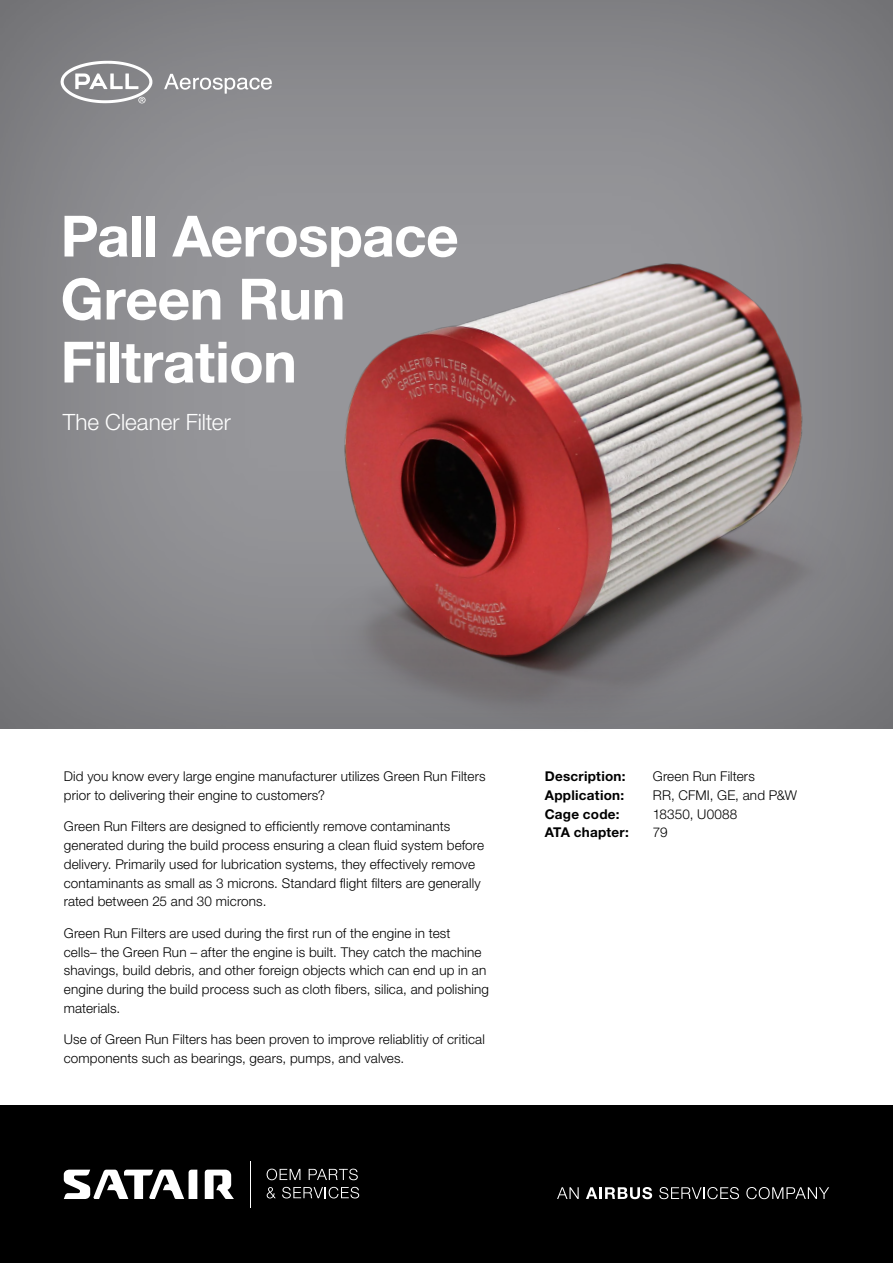
<style>
.page{position:relative;width:893px;height:1263px;background:#fff}
.page>*{position:absolute;margin:0;border:0;box-sizing:border-box;transform-origin:0 0}
.t1{font:700 57px/63px "Helvetica Neue LT Std";letter-spacing:-.01em;color:#fff}
.t2{font:300 22.5px "Helvetica Neue LT Std";color:#fff}
.t3{font:300 13.5px/18.8px "Helvetica Neue LT Std";letter-spacing:.01em;color:#000}
.t4{font:700 13.5px "Helvetica Neue LT Std";letter-spacing:.02em;color:#000}
</style>
<div class="page">
<div style="left:0;top:1105px;width:893px;height:158px;background:#000"></div>
<svg style="left:557px;top:1187px;width:22px;height:12px"></svg>
<svg style="left:586px;top:1187px;width:66px;height:12px"></svg>
<svg style="left:659px;top:1187px;width:80px;height:12px"></svg>
<svg style="left:746px;top:1187px;width:83px;height:12px"></svg>
<svg style="left:205px;top:1169px;width:29px;height:30px"></svg>
<svg style="left:64px;top:1169px;width:133px;height:30px"></svg>
<svg style="left:267px;top:1168px;width:33px;height:12px"></svg>
<svg style="left:309px;top:1168px;width:49px;height:12px"></svg>
<svg style="left:267px;top:1187px;width:9px;height:11px"></svg>
<svg style="left:282px;top:1187px;width:77px;height:11px"></svg>
<hr style="left:250px;top:1161px;width:1px;height:47px;background:#fff">
<div style="left:0;top:0;width:893px;height:729px;background:#000;opacity:.35"></div>
<img style="left:290px;top:412px;width:603px;height:317px">
<img style="left:323px;top:233px;width:570px;height:466px">
<svg style="left:164px;top:74px;width:108px;height:20px"></svg>
<svg style="left:61px;top:61px;width:91px;height:42px"></svg>
<h1 class="t1" style="left:61px;top:203px;width:400px">Pall Aerospace<br>Green Run<br>Filtration</h1>
<h2 class="t2" style="left:63px;top:408px;width:170px">The Cleaner Filter</h2>
<p class="t3" style="left:64px;top:766px;width:423px">Did you know every large engine manufacturer utilizes Green Run Filters prior to delivering their engine to customers?</p>
<p class="t3" style="left:64px;top:817px;width:422px">Green Run Filters are designed to efficiently remove contaminants generated during the build process ensuring a clean fluid system before delivery. Primarily used for lubrication systems, they effectively remove contaminants as small as 3 microns. Standard flight filters are generally rated between 25 and 30 microns.</p>
<p class="t3" style="left:64px;top:923px;width:427px">Green Run Filters are used during the first run of the engine in test<br>cells– the Green Run – after the engine is built. They catch the machine shavings, build debris, and other foreign objects which can end up in an engine during the build process such as cloth fibers, silica, and polishing materials.</p>
<p class="t3" style="left:64px;top:1030px;width:423px">Use of Green Run Filters has been proven to improve reliablitiy of critical components such as bearings, gears, pumps, and valves.</p>
<p class="t4" style="left:545px;top:768px;width:82px">Description:</p>
<p class="t3" style="left:653px;top:766px;width:104px">Green Run Filters</p>
<p class="t4" style="left:545px;top:787px;width:81px">Application:</p>
<p class="t3" style="left:653px;top:785px;width:146px">RR, CFMI, GE, and P&amp;W</p>
<p class="t4" style="left:545px;top:805px;width:76px">Cage code:</p>
<p class="t3" style="left:653px;top:804px;width:86px">18350, U0088</p>
<p class="t4" style="left:545px;top:824px;width:85px">ATA chapter:</p>
<p class="t3" style="left:653px;top:823px;width:16px">79</p>
</div>
